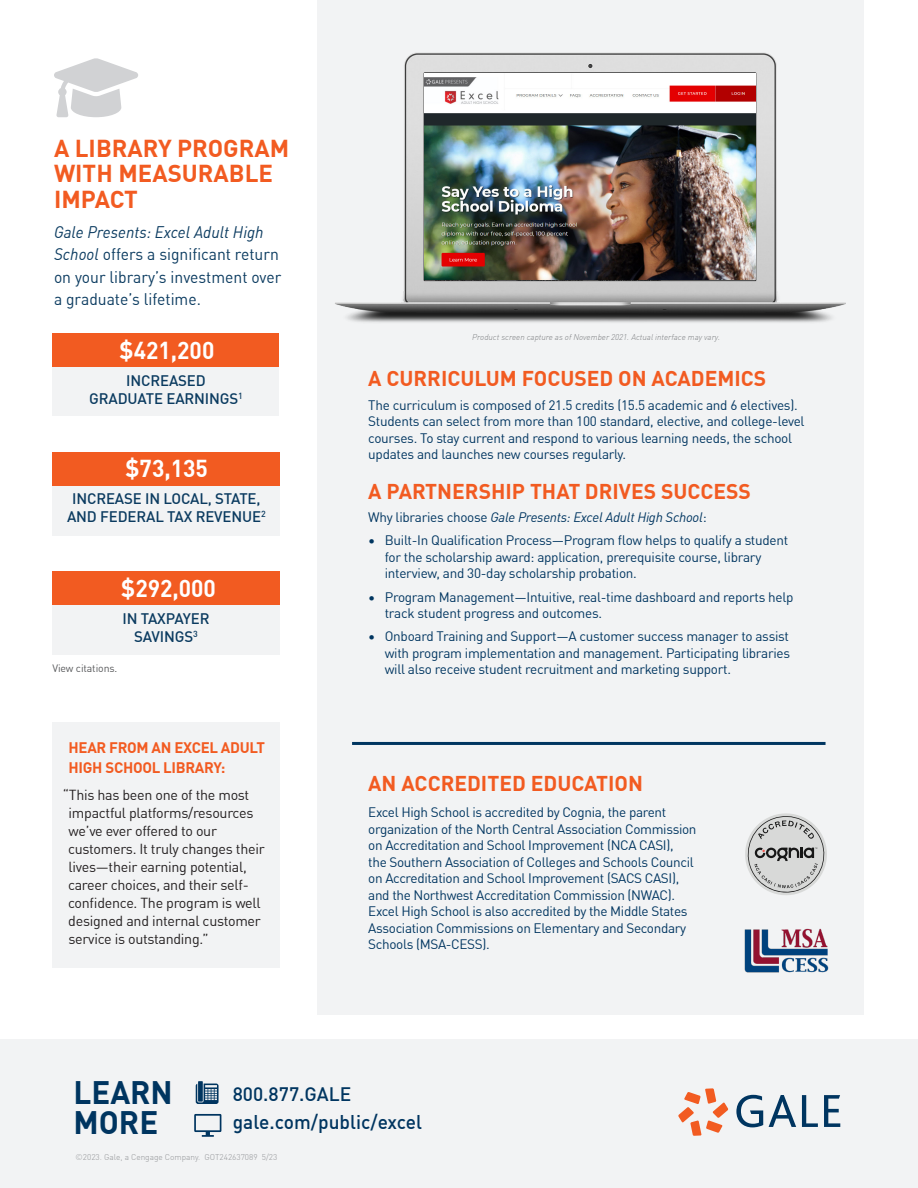
<style>
.page{position:relative;width:918px;height:1188px;background:#fff}
.page>*{position:absolute;margin:0;border:0;box-sizing:border-box;transform-origin:0 0}
.t1{font:700 31.8px/29.7px "DIN Offc";color:#003560}
.t2{font:700 24px/25.5px "DIN Offc";color:#f25b21}
.body_copy{font:700 24px "DIN Offc";color:#fff;scale:.95 1}
.feature_header{font:700 21px "DIN Offc";color:#f25b21}
.t3{font:500 19.5px "DIN Offc";color:#003560}
.t4{font:500 19.2px "DIN Offc";color:#003560}
.body_copy-2{font:16.5px/22.5px "DIN Offc";color:#0b3b60;scale:.95 1}
.body_copy-3{font:500 15px/18px "DIN Offc";letter-spacing:-.01em;color:#0b3b60;text-align:center}
.subhead{font:700 15px/19.5px "DIN Offc";letter-spacing:-.02em;color:#f25b21}
.body_copy-4{font:14.25px/18px "DIN Offc";letter-spacing:-.02em;color:#231f20}
.body_copy-5{font:13.5px/16.5px "DIN Offc";letter-spacing:-.025em;color:#003560}
.body_copy-6{font:italic 13.5px "DIN Offc";letter-spacing:-.02em;color:#003560}
.body_copy-7{font:10.5px "DIN Offc";letter-spacing:-.01em;color:#57585a}
.t5{font:italic 300 8.25px "DIN Offc";color:#7e8083}
.t6{font:300 8.25px "DIN Offc";color:#939598}
.s1{font-style:italic}
.s2{font-style:normal}
</style>
<div class="page">
<div style="left:318px;top:0;width:546px;height:1014px;background:#f2f3f4"></div>
<img style="left:335px;top:52px;width:511px;height:271px">
<hr style="left:352px;top:742px;width:474px;height:3px;background:#003560">
<div style="left:0;top:1040px;width:918px;height:148px;background:#f2f3f4"></div>
<svg style="left:678px;top:1088px;width:50px;height:48px"></svg>
<svg style="left:736px;top:1095px;width:27px;height:32px"></svg>
<svg style="left:769px;top:1095px;width:27px;height:32px"></svg>
<svg style="left:802px;top:1095px;width:16px;height:32px"></svg>
<svg style="left:824px;top:1095px;width:16px;height:32px"></svg>
<svg style="left:194px;top:1114px;width:27px;height:23px"></svg>
<div style="left:198px;top:1081px;width:5px;height:21px;background:#003560"></div>
<svg style="left:196px;top:1084px;width:23px;height:20px"></svg>
<img style="left:424px;top:73px;width:331px;height:207px">
<svg style="left:745px;top:813px;width:82px;height:82px"></svg>
<div style="left:52px;top:452px;width:228px;height:84px;background:#f2f3f4"></div>
<div style="left:52px;top:452px;width:228px;height:33px;background:#f25b21"></div>
<div style="left:52px;top:572px;width:228px;height:83px;background:#f2f3f4"></div>
<div style="left:52px;top:572px;width:228px;height:33px;background:#f25b21"></div>
<div style="left:52px;top:334px;width:227px;height:82px;background:#f2f3f4"></div>
<div style="left:52px;top:334px;width:227px;height:33px;background:#f25b21"></div>
<img style="left:744px;top:928px;width:85px;height:45px">
<svg style="left:54px;top:58px;width:84px;height:59px"></svg>
<div style="left:52px;top:722px;width:228px;height:246px;background:#f2f3f4"></div>
<p class="t2" style="left:54px;top:135px;width:237px">A LIBRARY PROGRAM<br>WITH MEASURABLE<br>IMPACT</p>
<p class="body_copy-2" style="left:54px;top:221px;width:241px"><span class="s1">Gale Presents: Excel Adult High<br>School</span> offers a significant return on your library’s investment over a graduate’s lifetime.</p>
<p class="body_copy" style="left:120px;top:334px;width:101px">$421,200</p>
<p class="body_copy-3" style="left:89px;top:372px;width:155px">INCREASED<br>GRADUATE EARNINGS<sup>1</sup></p>
<p class="body_copy" style="left:126px;top:453px;width:88px">$73,135</p>
<p class="body_copy-3" style="left:67px;top:489px;width:200px">INCREASE IN LOCAL, STATE,<br>AND FEDERAL TAX REVENUE<sup>2</sup></p>
<p class="body_copy" style="left:121px;top:573px;width:101px">$292,000</p>
<p class="body_copy-3" style="left:122px;top:610px;width:89px">IN TAXPAYER<br>SAVINGS<sup>3</sup></p>
<p class="body_copy-7" style="left:52px;top:662px;width:67px">View citations.</p>
<p class="subhead" style="left:69px;top:738px;width:198px">HEAR FROM AN EXCEL ADULT<br>HIGH SCHOOL LIBRARY:</p>
<p class="body_copy-4" style="left:68px;top:786px;width:198px;text-indent:-5px">“This has been one of the most impactful platforms/resources we’ve ever offered to our customers. It truly changes their lives—their earning potential, career choices, and their self&shy;confidence. The program is well designed and internal customer service is outstanding.”</p>
<p class="t5" style="left:472px;top:332px;width:249px">Product screen capture as of November 2021. Actual interface may vary.</p>
<p class="feature_header" style="left:368px;top:365px;width:400px">A CURRICULUM FOCUSED ON ACADEMICS</p>
<p class="body_copy-5" style="left:368px;top:397px;width:438px">The curriculum is composed of 21.5 credits (15.5 academic and 6 electives).<br>Students can select from more than 100 standard, elective, and college-level courses. To stay current and respond to various learning needs, the school updates and launches new courses regularly.</p>
<p class="feature_header" style="left:368px;top:477px;width:384px">A PARTNERSHIP THAT DRIVES SUCCESS</p>
<p class="body_copy-6" style="left:368px;top:509px;width:340px"><span class="s2">Why libraries choose</span> Gale Presents: Excel Adult High School<span class="s2">:</span></p>
<p class="body_copy-5" style="left:385px;top:532px;width:405px;text-indent:-16px">• Built-In Qualification Process—Program flow helps to qualify a student for the scholarship award: application, prerequisite course, library interview, and 30-day scholarship probation.</p>
<p class="body_copy-5" style="left:385px;top:588px;width:410px;text-indent:-16px">• Program Management—Intuitive, real-time dashboard and reports help track student progress and outcomes.</p>
<p class="body_copy-5" style="left:385px;top:628px;width:407px;text-align:justify;text-indent:-16px">• Onboard Training and Support—A customer success manager to assist with program implementation and management. Participating libraries will also receive student recruitment and marketing support.</p>
<p class="feature_header" style="left:368px;top:770px;width:276px">AN ACCREDITED EDUCATION</p>
<p class="body_copy-5" style="left:368px;top:804px;width:330px">Excel High School is accredited by Cognia, the parent organization of the North Central Association Commission on Accreditation and School Improvement (NCA CASI),<br>the Southern Association of Colleges and Schools Council on Accreditation and School Improvement (SACS CASI), and the Northwest Accreditation Commission (NWAC).<br>Excel High School is also accredited by the Middle States Association Commissions on Elementary and Secondary Schools (MSA-CESS).</p>
<h1 class="t1" style="left:74px;top:1078px;width:101px">LEARN<br>MORE</h1>
<p class="t4" style="left:233px;top:1081px;width:120px">800.877.GALE</p>
<p class="t3" style="left:233px;top:1110px;width:191px">gale.com/public/excel</p>
<p class="t6" style="left:76px;top:1152px;width:203px">©2023. Gale, a Cengage Company. GOT242637089 5/23</p>
</div>
